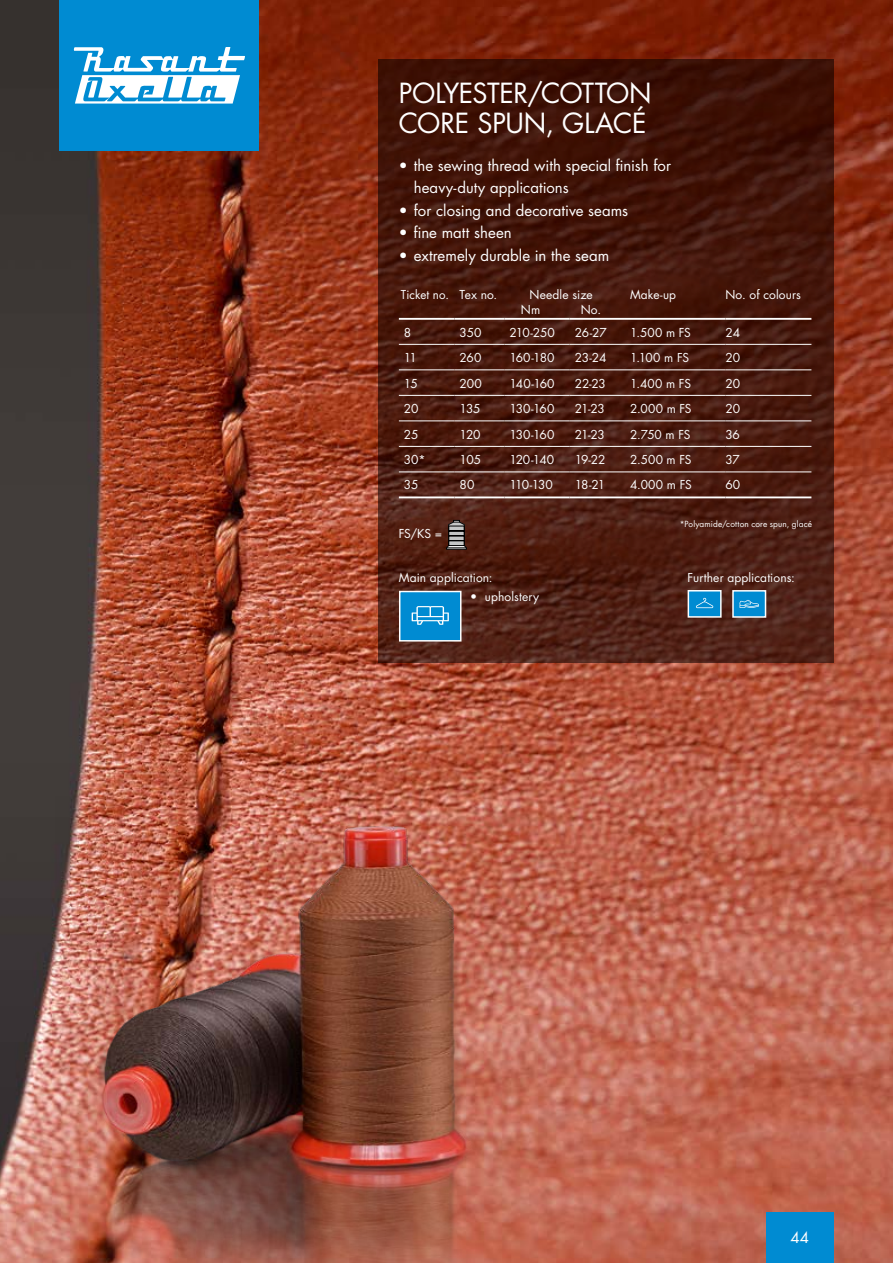
<style>
.page{position:relative;width:893px;height:1263px;background:#fff}
.page>*{position:absolute;margin:0;border:0;box-sizing:border-box;transform-origin:0 0}
.t1{font:27px/30px "Futura Std";letter-spacing:-.015em;color:#fff}
.t2{font:15px/22.5px "Futura Std";color:#fff}
.t3{font:15px "Futura";color:#fff}
.t4{font:12px "Futura Std";color:#fff}
.t5{font:12px "Futura Std";color:#fff;scale:.96 1}
.t6{font:8.25px "Futura Std";letter-spacing:.02em;color:#fff}
</style>
<div class="page">
<img style="left:0;top:0;width:893px;height:1263px">
<div style="left:60px;top:0;width:199px;height:151px;background:#008bd2"></div>
<svg style="left:74px;top:47px;width:171px;height:57px"></svg>
<img style="left:55px;top:796px;width:496px;height:467px">
<svg style="left:378px;top:60px;width:455px;height:603px;fill:#47180c"></svg>
<svg style="left:446px;top:520px;width:21px;height:30px"></svg>
<div style="left:399px;top:591px;width:62px;height:50px;background:#008bd2;border:2px solid #fff"></div>
<svg style="left:412px;top:606px;width:37px;height:19px"></svg>
<hr style="left:399px;top:496px;width:56px;height:2px;background:#fff">
<hr style="left:455px;top:496px;width:49px;height:2px;background:#fff">
<hr style="left:504px;top:496px;width:66px;height:2px;background:#fff">
<hr style="left:570px;top:496px;width:55px;height:2px;background:#fff">
<hr style="left:625px;top:496px;width:100px;height:2px;background:#fff">
<hr style="left:725px;top:496px;width:86px;height:2px;background:#fff">
<hr style="left:399px;top:344px;width:56px;height:1px;background:#fff">
<hr style="left:455px;top:344px;width:49px;height:1px;background:#fff">
<hr style="left:504px;top:344px;width:66px;height:1px;background:#fff">
<hr style="left:570px;top:344px;width:55px;height:1px;background:#fff">
<hr style="left:625px;top:344px;width:100px;height:1px;background:#fff">
<hr style="left:725px;top:344px;width:86px;height:1px;background:#fff">
<hr style="left:399px;top:369px;width:56px;height:1px;background:#fff">
<hr style="left:455px;top:369px;width:49px;height:1px;background:#fff">
<hr style="left:504px;top:369px;width:66px;height:1px;background:#fff">
<hr style="left:570px;top:369px;width:55px;height:1px;background:#fff">
<hr style="left:625px;top:369px;width:100px;height:1px;background:#fff">
<hr style="left:725px;top:369px;width:86px;height:1px;background:#fff">
<hr style="left:399px;top:395px;width:56px;height:1px;background:#fff">
<hr style="left:455px;top:395px;width:49px;height:1px;background:#fff">
<hr style="left:504px;top:395px;width:66px;height:1px;background:#fff">
<hr style="left:570px;top:395px;width:55px;height:1px;background:#fff">
<hr style="left:625px;top:395px;width:100px;height:1px;background:#fff">
<hr style="left:725px;top:395px;width:86px;height:1px;background:#fff">
<hr style="left:399px;top:420px;width:56px;height:1px;background:#fff">
<hr style="left:455px;top:420px;width:49px;height:1px;background:#fff">
<hr style="left:504px;top:420px;width:66px;height:1px;background:#fff">
<hr style="left:570px;top:420px;width:55px;height:1px;background:#fff">
<hr style="left:625px;top:420px;width:100px;height:1px;background:#fff">
<hr style="left:725px;top:420px;width:86px;height:1px;background:#fff">
<hr style="left:399px;top:446px;width:56px;height:1px;background:#fff">
<hr style="left:455px;top:446px;width:49px;height:1px;background:#fff">
<hr style="left:504px;top:446px;width:66px;height:1px;background:#fff">
<hr style="left:570px;top:446px;width:55px;height:1px;background:#fff">
<hr style="left:625px;top:446px;width:100px;height:1px;background:#fff">
<hr style="left:725px;top:446px;width:86px;height:1px;background:#fff">
<hr style="left:399px;top:471px;width:56px;height:1px;background:#fff">
<hr style="left:455px;top:471px;width:49px;height:1px;background:#fff">
<hr style="left:504px;top:471px;width:66px;height:1px;background:#fff">
<hr style="left:570px;top:471px;width:55px;height:1px;background:#fff">
<hr style="left:625px;top:471px;width:100px;height:1px;background:#fff">
<hr style="left:725px;top:471px;width:86px;height:1px;background:#fff">
<hr style="left:399px;top:318px;width:56px;height:2px;background:#fff">
<hr style="left:455px;top:318px;width:49px;height:2px;background:#fff">
<hr style="left:504px;top:318px;width:66px;height:2px;background:#fff">
<hr style="left:570px;top:318px;width:55px;height:2px;background:#fff">
<hr style="left:625px;top:318px;width:100px;height:2px;background:#fff">
<hr style="left:725px;top:318px;width:86px;height:2px;background:#fff">
<div style="left:688px;top:590px;width:34px;height:28px;background:#008bd2;border:2px solid #fff"></div>
<svg style="left:696px;top:598px;width:17px;height:10px"></svg>
<div style="left:732px;top:590px;width:34px;height:28px;background:#008bd2;border:2px solid #fff"></div>
<svg style="left:739px;top:600px;width:20px;height:8px"></svg>
<div style="left:766px;top:1212px;width:67px;height:51px;background:#008bd2"></div>
<h1 class="t1" style="left:399px;top:78px;width:254px">POLYESTER/COTTON<br>CORE SPUN, GLACÉ</h1>
<p class="t2" style="left:414px;top:154px;width:259px;text-indent:-15px">• the sewing thread with special finish for heavy-duty applications</p>
<p class="t2" style="left:399px;top:199px;width:231px">• for closing and decorative seams</p>
<p class="t2" style="left:399px;top:221px;width:114px">• fine matt sheen</p>
<p class="t2" style="left:399px;top:244px;width:212px">• extremely durable in the seam</p>
<p class="t5" style="left:401px;top:287px;width:102px">Ticket no. Tex no.</p>
<p class="t4" style="left:529px;top:287px;width:65px">Needle size</p>
<p class="t4" style="left:630px;top:287px;width:48px">Make-up</p>
<p class="t4" style="left:725px;top:287px;width:77px">No. of colours</p>
<p class="t4" style="left:521px;top:302px;width:21px">Nm</p>
<p class="t4" style="left:581px;top:302px;width:22px">No.</p>
<p class="t4" style="left:404px;top:325px;width:9px">8</p>
<p class="t4" style="left:460px;top:325px;width:23px">350</p>
<p class="t4" style="left:509px;top:325px;width:47px">210-250</p>
<p class="t4" style="left:575px;top:325px;width:34px">26-27</p>
<p class="t4" style="left:630px;top:325px;width:62px">1.500 m FS</p>
<p class="t4" style="left:725px;top:325px;width:16px">24</p>
<p class="t4" style="left:404px;top:350px;width:15px">11</p>
<p class="t4" style="left:460px;top:350px;width:23px">260</p>
<p class="t4" style="left:509px;top:350px;width:47px">160-180</p>
<p class="t4" style="left:575px;top:350px;width:33px">23-24</p>
<p class="t4" style="left:630px;top:350px;width:60px">1.100 m FS</p>
<p class="t4" style="left:725px;top:350px;width:16px">20</p>
<p class="t4" style="left:404px;top:375px;width:15px">15</p>
<p class="t4" style="left:460px;top:375px;width:24px">200</p>
<p class="t4" style="left:509px;top:375px;width:47px">140-160</p>
<p class="t4" style="left:575px;top:375px;width:33px">22-23</p>
<p class="t4" style="left:630px;top:375px;width:62px">1.400 m FS</p>
<p class="t4" style="left:725px;top:375px;width:16px">20</p>
<p class="t4" style="left:404px;top:401px;width:16px">20</p>
<p class="t4" style="left:460px;top:401px;width:23px">135</p>
<p class="t4" style="left:509px;top:401px;width:47px">130-160</p>
<p class="t4" style="left:575px;top:401px;width:32px">21-23</p>
<p class="t4" style="left:630px;top:401px;width:63px">2.000 m FS</p>
<p class="t4" style="left:725px;top:401px;width:16px">20</p>
<p class="t4" style="left:404px;top:426px;width:16px">25</p>
<p class="t4" style="left:460px;top:426px;width:23px">120</p>
<p class="t4" style="left:509px;top:426px;width:47px">130-160</p>
<p class="t4" style="left:575px;top:426px;width:32px">21-23</p>
<p class="t4" style="left:630px;top:426px;width:62px">2.750 m FS</p>
<p class="t4" style="left:725px;top:426px;width:16px">36</p>
<p class="t4" style="left:404px;top:452px;width:23px">30*</p>
<p class="t4" style="left:460px;top:452px;width:23px">105</p>
<p class="t4" style="left:509px;top:452px;width:46px">120-140</p>
<p class="t4" style="left:575px;top:452px;width:32px">19-22</p>
<p class="t4" style="left:630px;top:452px;width:63px">2.500 m FS</p>
<p class="t4" style="left:725px;top:452px;width:16px">37</p>
<p class="t4" style="left:404px;top:477px;width:16px">35</p>
<p class="t4" style="left:460px;top:477px;width:16px">80</p>
<p class="t4" style="left:509px;top:477px;width:45px">110-130</p>
<p class="t4" style="left:575px;top:477px;width:32px">18-21</p>
<p class="t4" style="left:630px;top:477px;width:63px">4.000 m FS</p>
<p class="t4" style="left:725px;top:477px;width:16px">60</p>
<p class="t4" style="left:399px;top:526px;width:45px">FS/KS =</p>
<p class="t6" style="left:680px;top:518px;width:134px">*Polyamide/cotton core spun, glacé</p>
<p class="t4" style="left:399px;top:570px;width:95px">Main application:</p>
<p class="t4" style="left:688px;top:569px;width:109px">Further applications:</p>
<p class="t4" style="left:470px;top:588px;width:71px">• upholstery</p>
<p class="t3" style="left:790px;top:1228px;width:20px">44</p>
</div>
